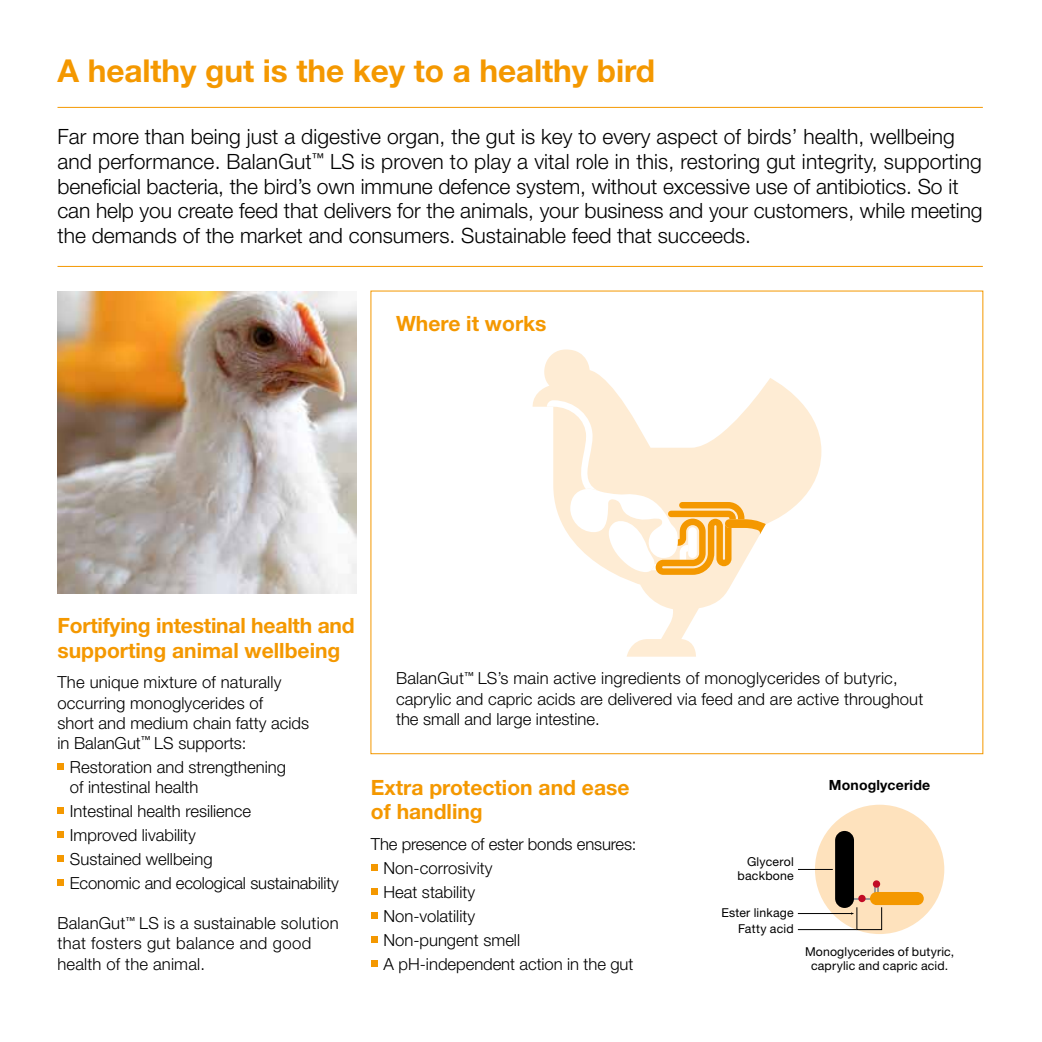
<style>
.page{position:relative;width:1042px;height:1042px;background:#fff}
.page>*{position:absolute;margin:0;border:0;box-sizing:border-box;transform-origin:0 0}
.t1{font:700 31.5px "Helvetica Neue LT";letter-spacing:-.005em;color:#f49800}
.t2{font:300 21px/24.5px "Helvetica Neue LT";color:#000}
.t3{font:700 21px/24.5px "Helvetica Neue LT";color:#f49800}
.t4{font:300 16.62px/20.1px "Helvetica Neue LT";color:#000}
.t5{font:700 14px "Helvetica Neue LT";letter-spacing:.01em;color:#000}
.t6{font:12.25px/14px "Helvetica Neue LT";letter-spacing:.015em;color:#000;text-align:right}
</style>
<div class="page">
<img style="left:57px;top:291px;width:299px;height:302px">
<svg style="left:532px;top:349px;width:289px;height:308px"></svg>
<svg style="left:547px;top:400px;width:219px;height:175px"></svg>
<hr style="left:57px;top:266px;width:926px;height:1px;background:#f49800">
<hr style="left:57px;top:107px;width:926px;height:1px;background:#f49800">
<div style="left:371px;top:864px;width:7px;height:7px;background:#f49800"></div>
<div style="left:371px;top:888px;width:7px;height:7px;background:#f49800"></div>
<div style="left:371px;top:912px;width:7px;height:7px;background:#f49800"></div>
<div style="left:371px;top:936px;width:7px;height:7px;background:#f49800"></div>
<div style="left:371px;top:960px;width:7px;height:7px;background:#f49800"></div>
<div style="left:57px;top:763px;width:7px;height:7px;background:#f49800"></div>
<div style="left:57px;top:807px;width:7px;height:7px;background:#f49800"></div>
<div style="left:57px;top:831px;width:7px;height:7px;background:#f49800"></div>
<div style="left:57px;top:855px;width:7px;height:7px;background:#f49800"></div>
<div style="left:57px;top:879px;width:7px;height:7px;background:#f49800"></div>
<div style="left:815px;top:805px;width:129px;height:129px;background:#fee2bd;border-radius:50%"></div>
<svg style="left:854px;top:886px;width:24px;height:13px"></svg>
<div style="left:858px;top:895px;width:7px;height:7px;background:#c10b25;border-radius:50%"></div>
<div style="left:873px;top:880px;width:7px;height:7px;background:#c10b25;border-radius:50%"></div>
<div style="left:835px;top:831px;width:19px;height:77px;background:#000;border-radius:9px"></div>
<div style="left:870px;top:892px;width:54px;height:13px;background:#f49800;border-radius:7px"></div>
<hr style="left:798px;top:869px;width:35px;height:1px;background:#000">
<hr style="left:798px;top:929px;width:58px;height:1px;background:#000">
<div style="left:856px;top:907px;width:26px;height:23px;border:1px solid #000"></div>
<hr style="left:798px;top:913px;width:54px;height:1px;background:#000">
<h1 class="t1" style="left:57px;top:52px;width:599px">A healthy gut is the key to a healthy bird</h1>
<p class="t2" style="left:57px;top:124px;width:926px">Far more than being just a digestive organ, the gut is key to every aspect of birds’ health, wellbeing and performance. BalanGut<sup>™</sup> LS is proven to play a vital role in this, restoring gut integrity, supporting beneficial bacteria, the bird’s own immune defence system, without excessive use of antibiotics. So it can help you create feed that delivers for the animals, your business and your customers, while meeting the demands of the market and consumers. Sustainable feed that succeeds.</p>
<p class="t3" style="left:396px;top:311px;width:152px">Where it works</p>
<p class="t3" style="left:57px;top:613px;width:299px">Fortifying intestinal health and supporting animal wellbeing</p>
<p class="t4" style="left:57px;top:672px;width:253px">The unique mixture of naturally occurring monoglycerides of<br>short and medium chain fatty acids in BalanGut<sup>™</sup> LS supports:</p>
<p class="t4" style="left:70px;top:756px;width:218px">Restoration and strengthening of intestinal health</p>
<p class="t4" style="left:70px;top:799px;width:270px;line-height:24px">Intestinal health resilience<br>Improved livability<br>Sustained wellbeing<br>Economic and ecological sustainability</p>
<p class="t4" style="left:57px;top:913px;width:283px">BalanGut<sup>™</sup> LS is a sustainable solution that fosters gut balance and good health of the animal.</p>
<p class="t4" style="left:396px;top:668px;width:529px">BalanGut<sup>™</sup> LS’s main active ingredients of monoglycerides of butyric, caprylic and capric acids are delivered via feed and are active throughout the small and large intestine.</p>
<p class="t3" style="left:371px;top:774px;width:260px">Extra protection and ease of handling</p>
<p class="t4" style="left:383px;top:832px;width:255px;line-height:24px;text-indent:-12px">The presence of ester bonds ensures:<br>Non-corrosivity<br>Heat stability<br>Non-volatility<br>Non-pungent smell<br>A pH-independent action in the gut</p>
<p class="t5" style="left:829px;top:776px;width:103px">Monoglyceride</p>
<p class="t6" style="left:737px;top:854px;width:58px">Glycerol backbone</p>
<p class="t6" style="left:721px;top:904px;width:74px;line-height:16.3px">Ester linkage<br>Fatty acid</p>
<p class="t6" style="left:805px;top:944px;width:151px;text-align:center">Monoglycerides of butyric, caprylic and capric acid.</p>
</div>
